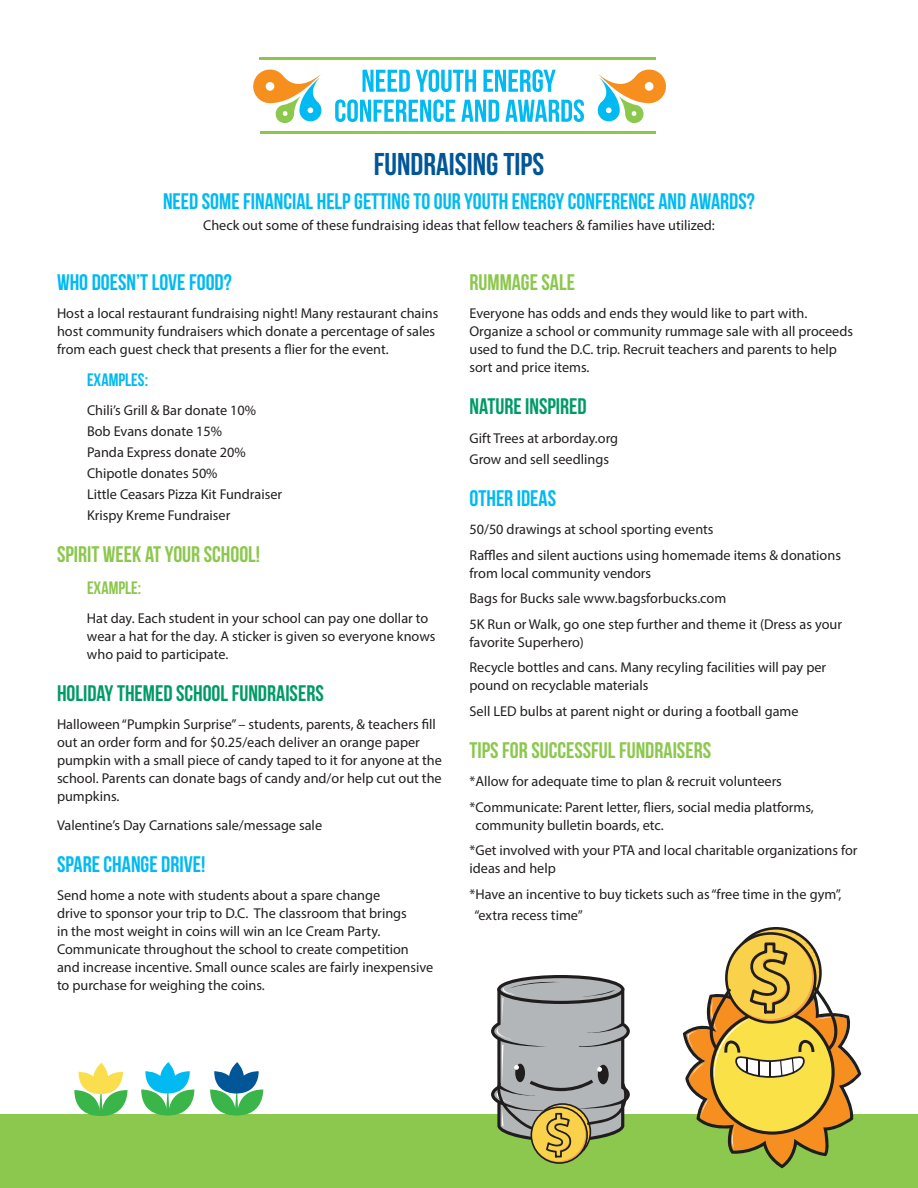
<style>
.page{position:relative;width:918px;height:1188px;background:#fff}
.page>*{position:absolute;margin:0;border:0;box-sizing:border-box;transform-origin:0 0}
.t1{font:31.5px "Bebas Neue";color:#015698}
.t2{font:22.5px "Bebas Neue";color:#00baf1}
.t3{font:22.5px "Bebas Neue";color:#8cc74e}
.t4{font:22.5px "Bebas Neue";color:#009a67}
.t5{font:18px "Bebas Neue";color:#00baf1}
.t6{font:18px "Bebas Neue";color:#8cc74e}
.t7{font:14.25px/18px "Myriad Pro";color:#231f20}
</style>
<div class="page">
<hr style="left:259px;top:57px;width:397px;height:2px;background:#8dc747">
<hr style="left:260px;top:131px;width:396px;height:2px;background:#8dc747">
<svg style="left:597px;top:69px;width:69px;height:55px"></svg>
<svg style="left:253px;top:69px;width:69px;height:55px"></svg>
<svg style="left:335px;top:69px;width:249px;height:53px"></svg>
<div style="left:0;top:1114px;width:918px;height:74px;background:#8cc74e"></div>
<svg style="left:74px;top:1063px;width:54px;height:53px"></svg>
<svg style="left:141px;top:1062px;width:54px;height:54px"></svg>
<svg style="left:210px;top:1062px;width:54px;height:54px"></svg>
<svg style="left:683px;top:927px;width:178px;height:241px"></svg>
<svg style="left:491px;top:975px;width:139px;height:189px"></svg>
<h1 class="t1" style="left:374px;top:147px;width:172px">FUNDRAISING TIPS</h1>
<h2 class="t2" style="left:163px;top:189px;width:593px">NEED SOME FINANCIAL HELP GETTING TO OUR YOUTH ENERGY CONFERENCE AND AWARDS?</h2>
<p class="t7" style="left:203px;top:216px;width:513px">Check out some of these fundraising ideas that fellow teachers &amp; families have utilized:</p>
<h2 class="t2" style="left:57px;top:270px;width:176px">WHO DOESN’T LOVE FOOD?</h2>
<p class="t7" style="left:57px;top:304px;width:383px">Host a local restaurant fundraising night! Many restaurant chains host community fundraisers which donate a percentage of sales from each guest check that presents a flier for the event.</p>
<p class="t5" style="left:87px;top:370px;width:63px">EXAMPLES:</p>
<p class="t7" style="left:87px;top:399px;width:197px;line-height:21px">Chili’s Grill &amp; Bar donate 10%<br>Bob Evans donate 15%<br>Panda Express donate 20%<br>Chipotle donates 50%<br>Little Ceasars Pizza Kit Fundraiser<br>Krispy Kreme Fundraiser</p>
<h2 class="t3" style="left:57px;top:542px;width:205px">SPIRIT WEEK AT YOUR SCHOOL!</h2>
<p class="t6" style="left:87px;top:578px;width:56px">EXAMPLE:</p>
<p class="t7" style="left:87px;top:609px;width:350px">Hat day. Each student in your school can pay one dollar to wear a hat for the day. A sticker is given so everyone knows who paid to participate.</p>
<h2 class="t4" style="left:57px;top:680px;width:268px">HOLIDAY THEMED SCHOOL FUNDRAISERS</h2>
<p class="t7" style="left:57px;top:715px;width:386px">Halloween “Pumpkin Surprise” – students, parents, &amp; teachers fill out an order form and for $0.25/each deliver an orange paper pumpkin with a small piece of candy taped to it for anyone at the school. Parents can donate bags of candy and/or help cut out the pumpkins.</p>
<p class="t7" style="left:57px;top:816px;width:267px">Valentine’s Day Carnations sale/message sale</p>
<h2 class="t2" style="left:57px;top:851px;width:150px">SPARE CHANGE DRIVE!</h2>
<p class="t7" style="left:57px;top:886px;width:378px">Send home a note with students about a spare change<br>drive to sponsor your trip to D.C. The classroom that brings<br>in the most weight in coins will win an Ice Cream Party.<br>Communicate throughout the school to create competition and increase incentive. Small ounce scales are fairly inexpensive to purchase for weighing the coins.</p>
<h2 class="t3" style="left:470px;top:270px;width:107px">RUMMAGE SALE</h2>
<p class="t7" style="left:470px;top:304px;width:385px">Everyone has odds and ends they would like to part with.<br>Organize a school or community rummage sale with all proceeds used to fund the D.C. trip. Recruit teachers and parents to help sort and price items.</p>
<h2 class="t4" style="left:470px;top:394px;width:119px">NATURE INSPIRED</h2>
<p class="t7" style="left:470px;top:427px;width:150px;line-height:21px">Gift Trees at arborday.org<br>Grow and sell seedlings</p>
<h2 class="t2" style="left:470px;top:486px;width:88px">OTHER IDEAS</h2>
<p class="t7" style="left:470px;top:517px;width:373px;line-height:25.5px">50/50 drawings at school sporting events<br>Raffles and silent auctions using homemade items &amp; donations</p>
<p class="t7" style="left:470px;top:560px;width:374px;line-height:25.5px">from local community vendors<br>Bags for Bucks sale www.bagsforbucks.com<br>5K Run or Walk, go one step further and theme it (Dress as your</p>
<p class="t7" style="left:470px;top:629px;width:358px;line-height:25.5px">favorite Superhero)<br>Recycle bottles and cans. Many recyling facilities will pay per</p>
<p class="t7" style="left:470px;top:673px;width:331px;line-height:25.5px">pound on recyclable materials<br>Sell LED bulbs at parent night or during a football game</p>
<h2 class="t3" style="left:470px;top:738px;width:243px">TIPS FOR SUCCESSFUL FUNDRAISERS</h2>
<p class="t7" style="left:470px;top:769px;width:346px;line-height:25.5px">*Allow for adequate time to plan &amp; recruit volunteers *Communicate: Parent letter, fliers, social media platforms,</p>
<p class="t7" style="left:470px;top:812px;width:390px;line-height:25.5px;text-indent:6px">community bulletin boards, etc.<br>*Get involved with your PTA and local charitable organizations for</p>
<p class="t7" style="left:470px;top:856px;width:374px;line-height:25.5px">ideas and help<br>*Have an incentive to buy tickets such as “free time in the gym”,</p>
<p class="t7" style="left:474px;top:906px;width:110px">“extra recess time”</p>
</div>
